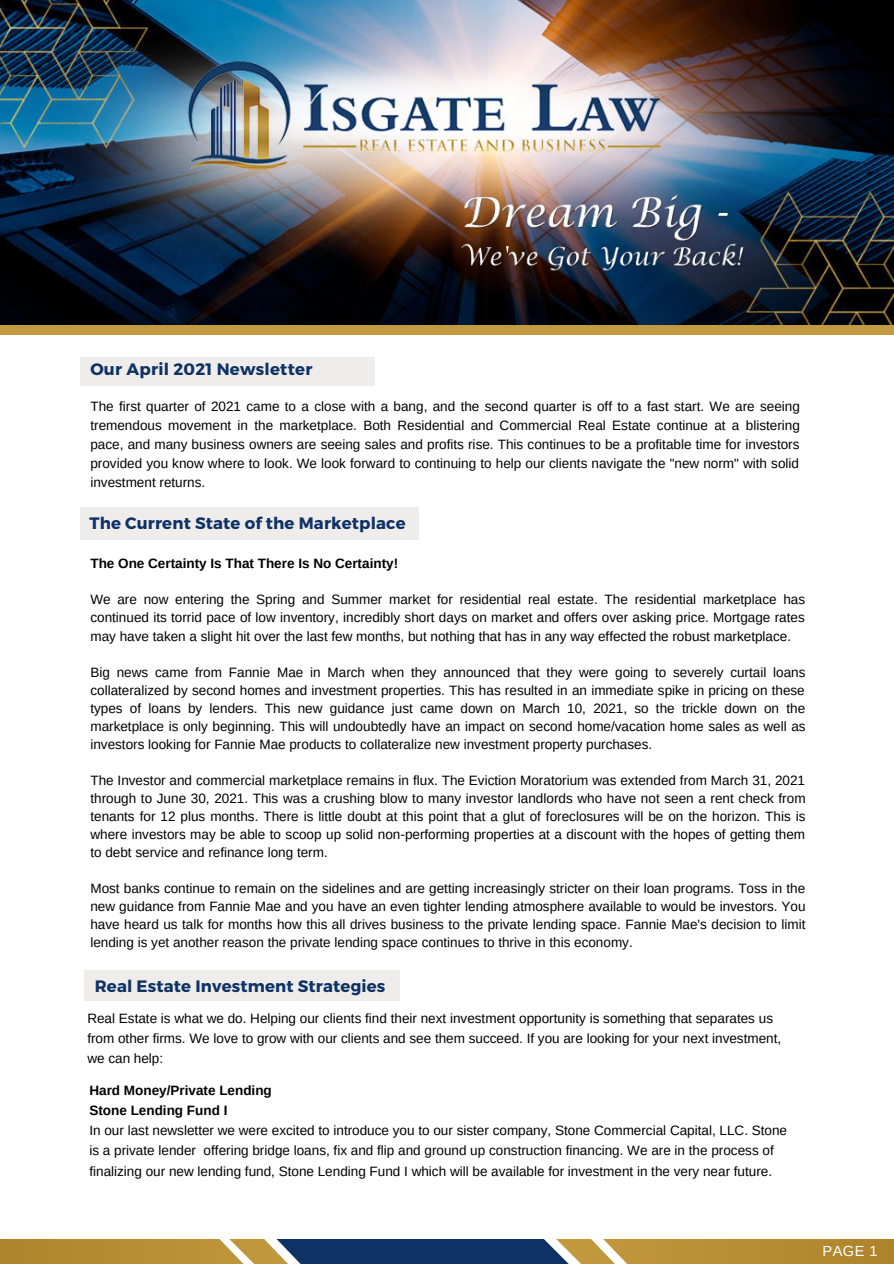
<style>
.page{position:relative;width:894px;height:1264px;background:#fff}
.page>*{position:absolute;margin:0;border:0;box-sizing:border-box;transform-origin:0 0}
.t1{font:700 16.5px "Montserrat";letter-spacing:.01em;color:#0e3264}
.t2{font:14.7px "Arimo";color:#fff}
.t3{font:13.5px/18px "Arimo";color:#000;text-align:justify}
.t4{font:700 13.5px "Arimo";color:#000}
</style>
<div class="page">
<svg style="left:0;top:1239px;width:893px;height:24px"></svg>
<img style="left:0;top:0;width:893px;height:325px">
<div style="left:0;top:325px;width:893px;height:9px;background:#c49a40"></div>
<div style="left:80px;top:357px;width:294px;height:28px;background:#efecec"></div>
<div style="left:80px;top:507px;width:338px;height:32px;background:#efecec"></div>
<div style="left:84px;top:970px;width:316px;height:31px;background:#efecec"></div>
<p class="t1" style="left:90px;top:359px;width:223px">Our April 2021 Newsletter</p>
<p class="t3" style="left:90px;top:396px;width:710px;line-height:19.2px">The first quarter of 2021 came to a close with a bang, and the second quarter is off to a fast start. We are seeing tremendous movement in the marketplace. Both Residential and Commercial Real Estate continue at a blistering pace, and many business owners are seeing sales and profits rise. This continues to be a profitable time for investors provided you know where to look. We look forward to continuing to help our clients navigate the "new norm" with solid investment returns.</p>
<p class="t1" style="left:89px;top:512px;width:317px">The Current State of the Marketplace</p>
<p class="t4" style="left:90px;top:556px;width:309px">The One Certainty Is That There Is No Certainty!</p>
<p class="t3" style="left:90px;top:590px;width:716px">We are now entering the Spring and Summer market for residential real estate. The residential marketplace has continued its torrid pace of low inventory, incredibly short days on market and offers over asking price. Mortgage rates may have taken a slight hit over the last few months, but nothing that has in any way effected the robust marketplace.</p>
<p class="t3" style="left:90px;top:663px;width:716px">Big news came from Fannie Mae in March when they announced that they were going to severely curtail loans collateralized by second homes and investment properties. This has resulted in an immediate spike in pricing on these types of loans by lenders. This new guidance just came down on March 10, 2021, so the trickle down on the marketplace is only beginning. This will undoubtedly have an impact on second home/vacation home sales as well as investors looking for Fannie Mae products to collateralize new investment property purchases.</p>
<p class="t3" style="left:90px;top:771px;width:716px">The Investor and commercial marketplace remains in flux. The Eviction Moratorium was extended from March 31, 2021 through to June 30, 2021. This was a crushing blow to many investor landlords who have not seen a rent check from tenants for 12 plus months. There is little doubt at this point that a glut of foreclosures will be on the horizon. This is where investors may be able to scoop up solid non-performing properties at a discount with the hopes of getting them to debt service and refinance long term.</p>
<p class="t3" style="left:90px;top:879px;width:716px">Most banks continue to remain on the sidelines and are getting increasingly stricter on their loan programs. Toss in the new guidance from Fannie Mae and you have an even tighter lending atmosphere available to would be investors. You have heard us talk for months how this all drives business to the private lending space. Fannie Mae's decision to limit lending is yet another reason the private lending space continues to thrive in this economy.</p>
<p class="t1" style="left:95px;top:975px;width:292px">Real Estate Investment Strategies</p>
<p class="t3" style="left:87px;top:1007px;width:695px;line-height:20.2px;text-align:left">Real Estate is what we do. Helping our clients find their next investment opportunity is something that separates us from other firms. We love to grow with our clients and see them succeed. If you are looking for your next investment, we can help:</p>
<p class="t4" style="left:89px;top:1082px;width:184px">Hard Money/Private Lending</p>
<p class="t4" style="left:89px;top:1102px;width:139px">Stone Lending Fund I</p>
<p class="t3" style="left:89px;top:1120px;width:699px;line-height:20.2px;text-align:left">In our last newsletter we were excited to introduce you to our sister company, Stone Commercial Capital, LLC. Stone is a private lender offering bridge loans, fix and flip and ground up construction financing. We are in the process of finalizing our new lending fund, Stone Lending Fund I which will be available for investment in the very near future.</p>
<p class="t2" style="left:822px;top:1242px;width:57px">PAGE 1</p>
</div>
